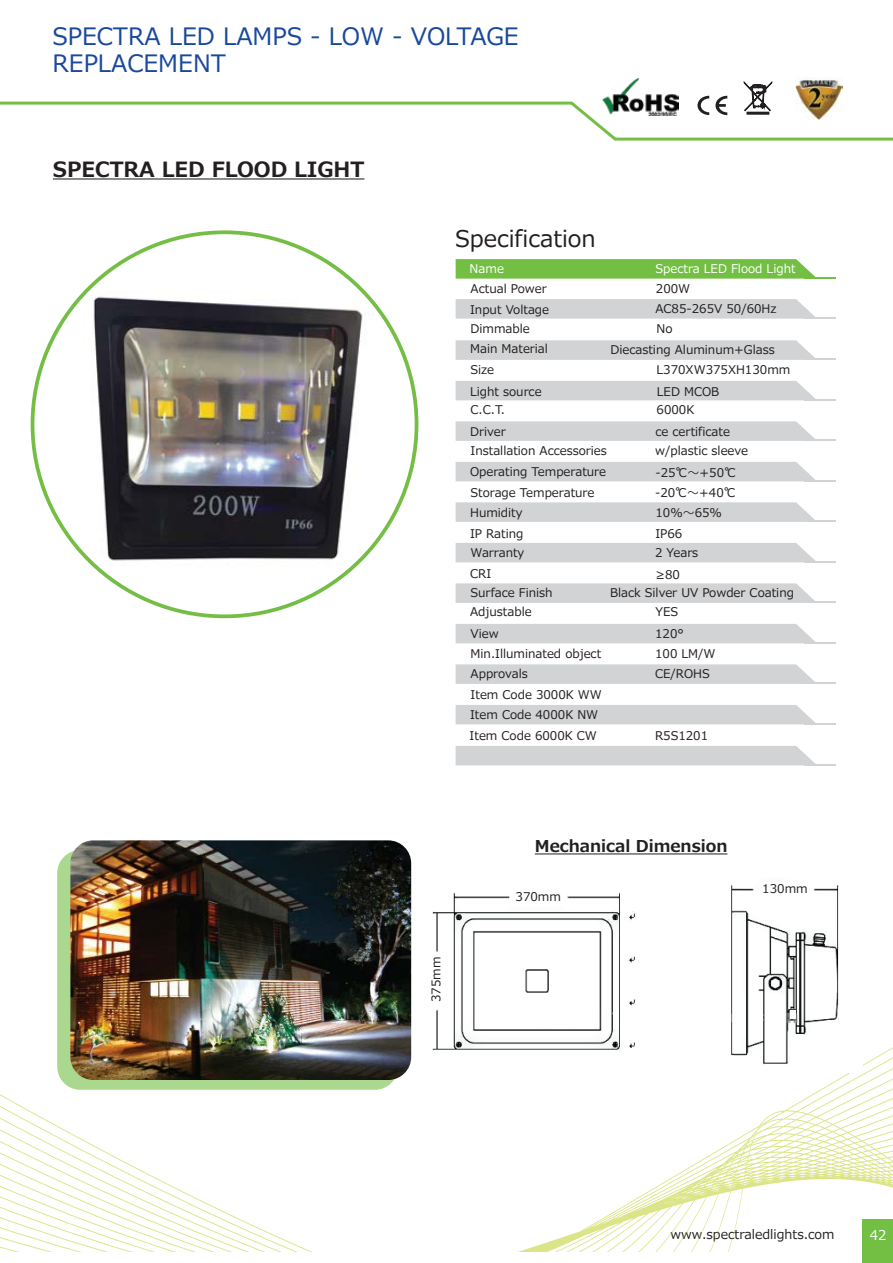
<style>
.page{position:relative;width:893px;height:1263px;background:#fff}
.page>*{position:absolute;margin:0;border:0;box-sizing:border-box;transform-origin:0 0}
.t1{font:24px/27.5px "Meiryo UI";color:#1a489c}
.t2{font:22.95px "Meiryo UI";color:#231f20}
.t3{font:700 21px "Meiryo UI";color:#231f20}
.t4{font:700 16.35px "Meiryo UI";color:#231f20}
.t5{font:13.5px "Meiryo UI";color:#fff}
.t6{font:12.75px "Meiryo UI";color:#231f20}
.t7{font:12px/18.6px "Meiryo UI";color:#231f20}
.t8{font:12px "Meiryo UI";color:#fff}
</style>
<div class="page">
<div style="left:862px;top:1219px;width:31px;height:44px;background:#72bf44"></div>
<hr style="left:53px;top:178px;width:311px;height:1px;background:#231f20">
<svg style="left:456px;top:259px;width:360px;height:20px;background:#78c24d"></svg>
<hr style="left:805px;top:277px;width:31px;height:2px;background:#72bf44">
<svg style="left:456px;top:299px;width:359px;height:20px;background:#d3d4d5"></svg>
<hr style="left:805px;top:317px;width:31px;height:2px;background:#d1d3d4">
<svg style="left:456px;top:340px;width:361px;height:20px;background:#d3d5d6"></svg>
<hr style="left:805px;top:359px;width:31px;height:1px;background:#d1d3d4">
<div style="left:456px;top:381px;width:359px;height:19px;background:#d1d3d4"></div>
<hr style="left:805px;top:399px;width:31px;height:1px;background:#d1d3d4">
<svg style="left:456px;top:421px;width:361px;height:20px;background:#d3d5d6"></svg>
<hr style="left:805px;top:440px;width:31px;height:1px;background:#d1d3d4">
<div style="left:456px;top:462px;width:359px;height:19px;background:#d1d3d4"></div>
<hr style="left:805px;top:480px;width:31px;height:1px;background:#d1d3d4">
<svg style="left:456px;top:502px;width:361px;height:20px;background:#d3d5d6"></svg>
<hr style="left:805px;top:521px;width:31px;height:1px;background:#d1d3d4">
<div style="left:456px;top:543px;width:359px;height:19px;background:#d1d3d4"></div>
<hr style="left:805px;top:561px;width:31px;height:1px;background:#d1d3d4">
<svg style="left:456px;top:583px;width:361px;height:20px;background:#d3d5d6"></svg>
<hr style="left:805px;top:602px;width:31px;height:1px;background:#d1d3d4">
<div style="left:456px;top:624px;width:359px;height:19px;background:#d1d3d4"></div>
<hr style="left:805px;top:642px;width:31px;height:1px;background:#d1d3d4">
<svg style="left:456px;top:664px;width:361px;height:20px;background:#d3d5d6"></svg>
<hr style="left:805px;top:683px;width:31px;height:1px;background:#d1d3d4">
<div style="left:456px;top:705px;width:359px;height:19px;background:#d1d3d4"></div>
<hr style="left:805px;top:723px;width:31px;height:1px;background:#d1d3d4">
<div style="left:456px;top:746px;width:359px;height:19px;background:#d1d3d4"></div>
<hr style="left:805px;top:764px;width:31px;height:1px;background:#d1d3d4">
<svg style="left:0;top:1036px;width:893px;height:216px"></svg>
<svg style="left:0;top:81px;width:893px;height:60px"></svg>
<img style="left:603px;top:78px;width:75px;height:37px">
<img style="left:795px;top:78px;width:47px;height:42px">
<hr style="left:535px;top:853px;width:192px;height:1px;background:#231f20">
<img style="left:423px;top:885px;width:439px;height:188px">
<div style="left:57px;top:850px;width:341px;height:240px;background:#aad88e;border-radius:23px"></div>
<img style="left:70px;top:840px;width:341px;height:240px">
<img style="left:82px;top:230px;width:292px;height:389px">
<h1 class="t1" style="left:53px;top:24px;width:468px">SPECTRA LED LAMPS - LOW - VOLTAGE<br>REPLACEMENT</h1>
<h3 class="t3" style="left:53px;top:154px;width:313px">SPECTRA LED FLOOD LIGHT</h3>
<h2 class="t2" style="left:455px;top:222px;width:142px">Specification</h2>
<p class="t8" style="left:470px;top:260px;width:36px">Name</p>
<p class="t8" style="left:656px;top:260px;width:141px">Spectra LED Flood Light</p>
<p class="t7" style="left:471px;top:280px;width:78px">Actual Power</p>
<p class="t7" style="left:471px;top:320px;width:61px">Dimmable</p>
<p class="t7" style="left:657px;top:320px;width:18px">No</p>
<p class="t7" style="left:656px;top:280px;width:36px">200W</p>
<p class="t7" style="left:470px;top:301px;width:81px">Input Voltage</p>
<p class="t7" style="left:655px;top:300px;width:123px">AC85-265V 50/60Hz</p>
<p class="t7" style="left:470px;top:340px;width:79px">Main Material</p>
<p class="t7" style="left:610px;top:341px;width:166px">Diecasting Aluminum+Glass</p>
<p class="t7" style="left:471px;top:361px;width:25px">Size</p>
<p class="t7" style="left:657px;top:359px;width:135px;line-height:21.9px">L370XW375XH130mm<br>LED MCOB</p>
<p class="t7" style="left:470px;top:383px;width:73px">Light source<br>C.C.T.</p>
<p class="t7" style="left:655px;top:400px;width:76px;line-height:21.9px">6000K<br>ce certificate</p>
<p class="t7" style="left:470px;top:423px;width:138px">Driver<br>Installation Accessories</p>
<p class="t7" style="left:655px;top:442px;width:95px">w/plastic sleeve</p>
<p class="t7" style="left:470px;top:463px;width:138px">Operating Temperature</p>
<p class="t7" style="left:655px;top:464px;width:82px">-25℃～+50℃</p>
<p class="t7" style="left:471px;top:484px;width:125px">Storage Temperature</p>
<p class="t7" style="left:655px;top:484px;width:82px">-20℃～+40℃</p>
<p class="t7" style="left:470px;top:504px;width:54px">Humidity</p>
<p class="t7" style="left:655px;top:503px;width:68px;line-height:21px">10%～65%<br>IP66</p>
<p class="t7" style="left:470px;top:525px;width:56px">IP Rating<br>Warranty</p>
<p class="t7" style="left:655px;top:544px;width:45px">2 Years</p>
<p class="t7" style="left:470px;top:565px;width:23px">CRI</p>
<p class="t7" style="left:655px;top:566px;width:26px">≥80</p>
<p class="t7" style="left:471px;top:584px;width:83px">Surface Finish</p>
<p class="t7" style="left:655px;top:584px;width:140px;text-indent:-45px">Black Silver UV Powder Coating<br>YES</p>
<p class="t7" style="left:470px;top:602px;width:63px;line-height:21.6px">Adjustable<br>View</p>
<p class="t7" style="left:655px;top:625px;width:30px">120°</p>
<p class="t7" style="left:471px;top:645px;width:132px">Min.Illuminated object</p>
<p class="t7" style="left:655px;top:645px;width:62px">100 LM/W</p>
<p class="t7" style="left:471px;top:665px;width:59px">Approvals</p>
<p class="t7" style="left:655px;top:665px;width:56px">CE/ROHS</p>
<p class="t7" style="left:470px;top:685px;width:134px;line-height:20.5px">Item Code 3000K WW<br>Item Code 4000K NW<br>Item Code 6000K CW</p>
<p class="t7" style="left:655px;top:727px;width:55px">R5S1201</p>
<p class="t7" style="left:427px;top:1002px;width:47px;rotate:-90deg">375mm</p>
<h3 class="t4" style="left:535px;top:835px;width:194px">Mechanical Dimension</h3>
<p class="t7" style="left:516px;top:888px;width:47px">370mm</p>
<p class="t7" style="left:762px;top:879px;width:47px">130mm</p>
<p class="t6" style="left:671px;top:1225px;width:165px">www.spectraledlights.com</p>
<p class="t5" style="left:870px;top:1226px;width:18px">42</p>
</div>
